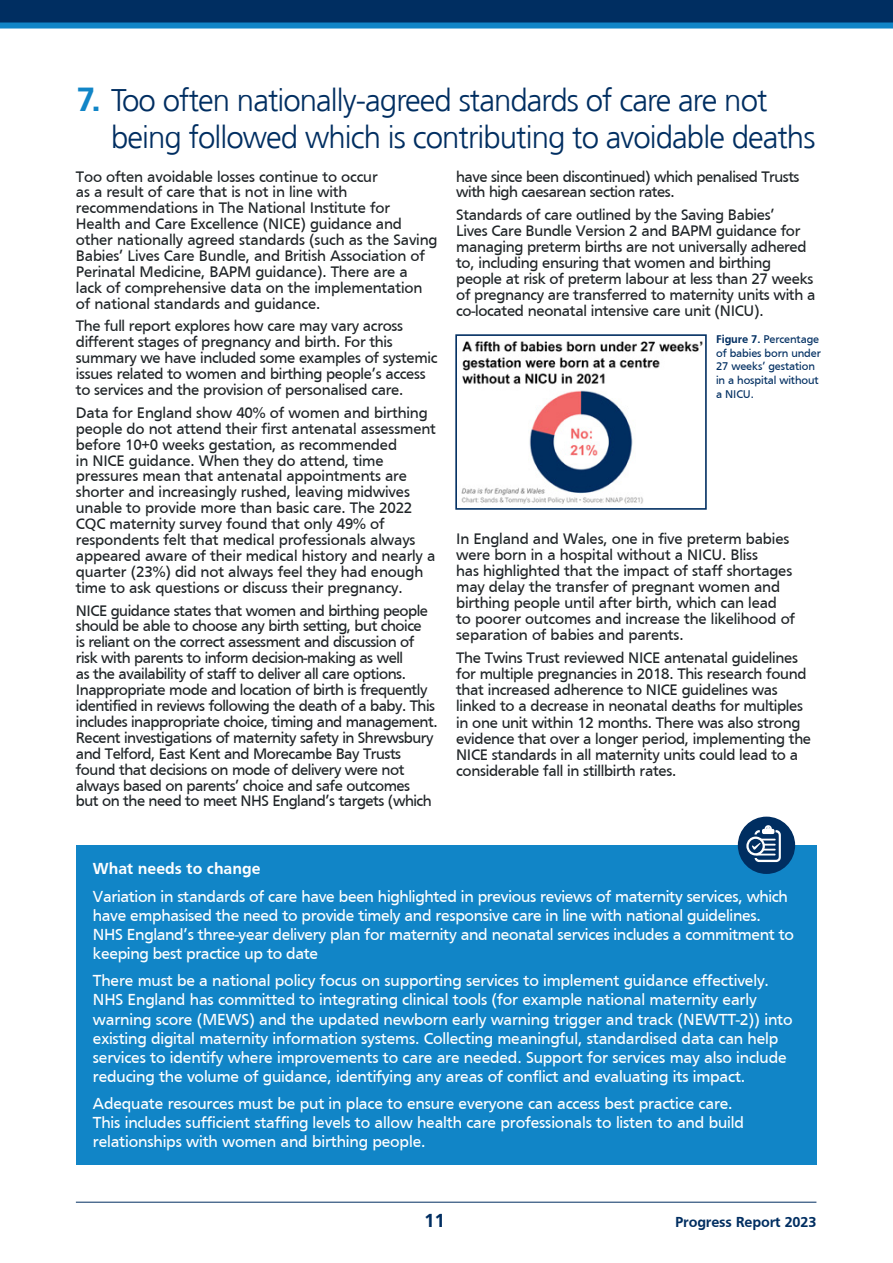
<style>
.page{position:relative;width:893px;height:1263px;background:#fff}
.page>*{position:absolute;margin:0;border:0;box-sizing:border-box;transform-origin:0 0}
.t1{font:300 31.2px/37.5px "Frutiger";letter-spacing:-.03em;color:#002e61}
.t2{font:700 19.5px "Frutiger";color:#002e61}
.t3{font:16.5px/19px "Frutiger";letter-spacing:-.01em;color:#fff}
.t4{font:700 16.5px "Frutiger";color:#fff}
.t5{font:15.75px/15.9px "Frutiger";letter-spacing:-.02em;color:#1f2427}
.t6{font:700 15px "Frutiger";letter-spacing:-.01em;color:#002e61}
.t7{font:11.55px/13.8px "Frutiger";letter-spacing:-.01em;color:#002e61}
.s1{font-weight:700;font-size:34.8px;color:#1185c7}
.s2{font-weight:700}
</style>
<div class="page">
<hr style="left:76px;top:1202px;width:740px;height:1px;background:#002e61">
<div style="left:76px;top:845px;width:740px;height:319px;background:#1185c7"></div>
<svg style="left:0;top:0;width:893px;height:29px;background:#074378"></svg>
<div style="left:738px;top:817px;width:57px;height:57px;background:#002e61;border-radius:50%"></div>
<svg style="left:746px;top:825px;width:35px;height:37px"></svg>
<img style="left:461px;top:341px;width:242px;height:163px">
<div style="left:455px;top:334px;width:252px;height:176px;border:2px solid #002e61"></div>
<h1 class="t1" style="left:111px;top:82px;width:706px;text-indent:-34px"><span class="s1">7.</span> Too often nationally-agreed standards of care are not being followed which is contributing to avoidable deaths</h1>
<p class="t5" style="left:76px;top:168px;width:363px">Too often avoidable losses continue to occur<br>as a result of care that is not in line with recommendations in The National Institute for Health and Care Excellence (NICE) guidance and other nationally agreed standards (such as the Saving Babies’ Lives Care Bundle, and British Association of Perinatal Medicine, BAPM guidance). There are a lack of comprehensive data on the implementation of national standards and guidance.</p>
<p class="t5" style="left:76px;top:318px;width:363px">The full report explores how care may vary across different stages of pregnancy and birth. For this summary we have included some examples of systemic issues related to women and birthing people’s access to services and the provision of personalised care.</p>
<p class="t5" style="left:76px;top:404px;width:362px">Data for England show 40% of women and birthing people do not attend their first antenatal assessment before 10+0 weeks gestation, as recommended<br>in NICE guidance. When they do attend, time pressures mean that antenatal appointments are shorter and increasingly rushed, leaving midwives unable to provide more than basic care. The 2022<br>CQC maternity survey found that only 49% of respondents felt that medical professionals always appeared aware of their medical history and nearly a quarter (23%) did not always feel they had enough time to ask questions or discuss their pregnancy.</p>
<p class="t5" style="left:76px;top:602px;width:363px">NICE guidance states that women and birthing people should be able to choose any birth setting, but choice<br>is reliant on the correct assessment and discussion of risk with parents to inform decision-making as well<br>as the availability of staff to deliver all care options.<br>Inappropriate mode and location of birth is frequently identified in reviews following the death of a baby. This includes inappropriate choice, timing and management.<br>Recent investigations of maternity safety in Shrewsbury and Telford, East Kent and Morecambe Bay Trusts found that decisions on mode of delivery were not always based on parents’ choice and safe outcomes<br>but on the need to meet NHS England’s targets (which</p>
<p class="t5" style="left:456px;top:168px;width:345px">have since been discontinued) which penalised Trusts with high caesarean section rates.</p>
<p class="t5" style="left:456px;top:207px;width:361px">Standards of care outlined by the Saving Babies’<br>Lives Care Bundle Version 2 and BAPM guidance for managing preterm births are not universally adhered to, including ensuring that women and birthing people at risk of preterm labour at less than 27 weeks of pregnancy are transferred to maternity units with a co-located neonatal intensive care unit (NICU).</p>
<p class="t7" style="left:716px;top:332px;width:106px"><span class="s2">Figure 7.</span> Percentage of babies born under<br>27 weeks’ gestation in a hospital without a NICU.</p>
<p class="t5" style="left:456px;top:531px;width:340px">In England and Wales, one in five preterm babies were born in a hospital without a NICU. Bliss<br>has highlighted that the impact of staff shortages may delay the transfer of pregnant women and birthing people until after birth, which can lead to poorer outcomes and increase the likelihood of separation of babies and parents.</p>
<p class="t5" style="left:456px;top:650px;width:356px">The Twins Trust reviewed NICE antenatal guidelines for multiple pregnancies in 2018. This research found that increased adherence to NICE guidelines was linked to a decrease in neonatal deaths for multiples in one unit within 12 months. There was also strong evidence that over a longer period, implementing the NICE standards in all maternity units could lead to a considerable fall in stillbirth rates.</p>
<p class="t4" style="left:93px;top:859px;width:169px">What needs to change</p>
<p class="t3" style="left:93px;top:886px;width:703px">Variation in standards of care have been highlighted in previous reviews of maternity services, which have emphasised the need to provide timely and responsive care in line with national guidelines.<br>NHS England’s three-year delivery plan for maternity and neonatal services includes a commitment to keeping best practice up to date</p>
<p class="t3" style="left:93px;top:971px;width:701px">There must be a national policy focus on supporting services to implement guidance effectively.<br>NHS England has committed to integrating clinical tools (for example national maternity early warning score (MEWS) and the updated newborn early warning trigger and track (NEWTT-2)) into existing digital maternity information systems. Collecting meaningful, standardised data can help services to identify where improvements to care are needed. Support for services may also include reducing the volume of guidance, identifying any areas of conflict and evaluating its impact.</p>
<p class="t3" style="left:93px;top:1094px;width:653px">Adequate resources must be put in place to ensure everyone can access best practice care.<br>This includes sufficient staffing levels to allow health care professionals to listen to and build relationships with women and birthing people.</p>
<p class="t2" style="left:425px;top:1209px;width:22px">11</p>
<p class="t6" style="left:675px;top:1213px;width:143px">Progress Report 2023</p>
</div>
